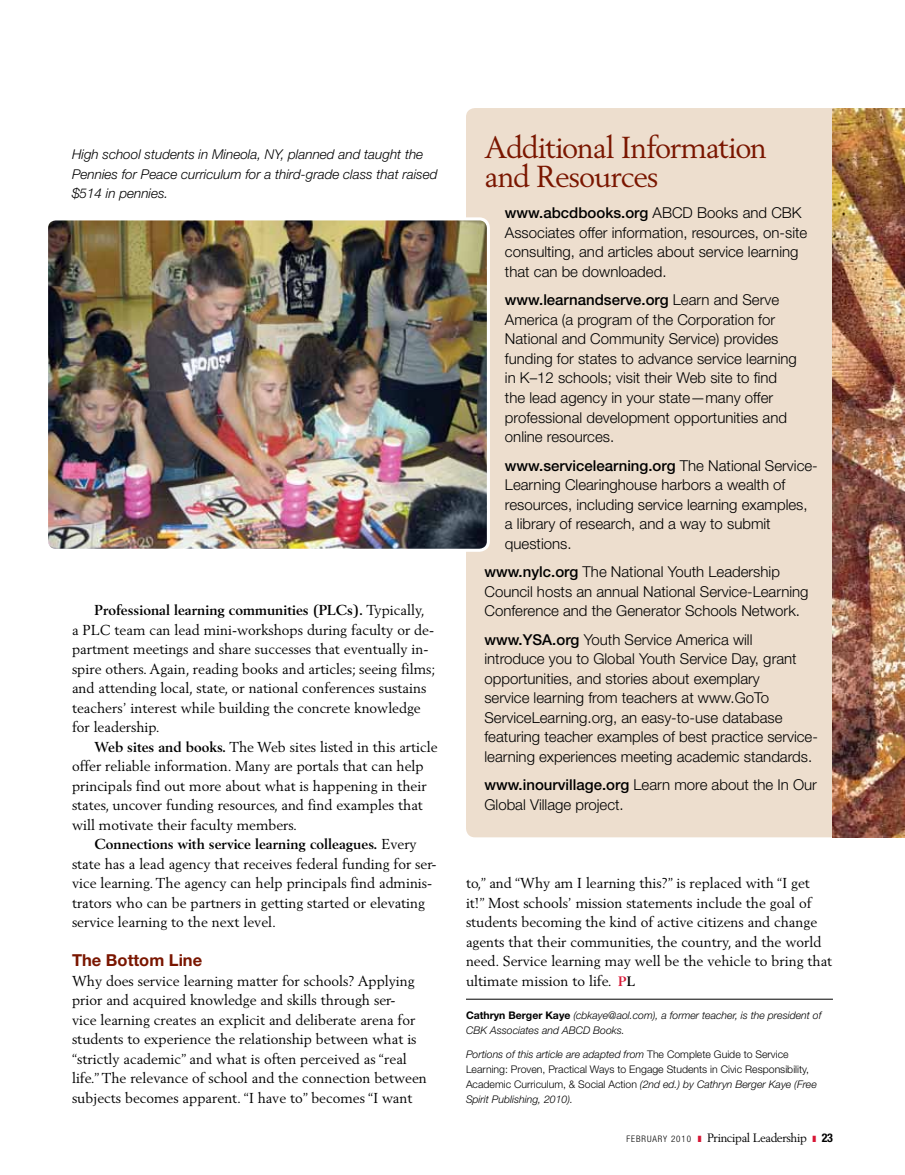
<style>
.page{position:relative;width:905px;height:1175px;background:#fff}
.page>*{position:absolute;margin:0;border:0;box-sizing:border-box;transform-origin:0 0}
.t1{font:30px/28.5px "Berling LT";letter-spacing:-.035em;color:#7a1600}
.t2{font:700 16.5px "Helvetica Neue LT";color:#7a1600}
.t3{font:300 15px/19.5px "Helvetica Neue LT";color:#000}
.t4{font:14.25px/19.5px "Berling LT";color:#000}
.t5{font:italic 300 13.5px/19.5px "Helvetica Neue LT";color:#000}
.t6{font:12px "Berling LT";letter-spacing:-.03em;color:#000}
.t7{font:300 10.5px/15px "Helvetica Neue LT";color:#000}
.t8{font:italic 300 10.5px/15px "Helvetica Neue LT";color:#000}
.s1{font-weight:700}
.s2{font-weight:500}
.s3{font-weight:700;font-size:13.5px;color:#d71635}
.s4{font-weight:700;font-size:13.5px}
.s5{font-weight:700;font-style:normal}
.s6{font-style:italic}
.s7{font-family:"Helvetica Neue LT";font-weight:300;font-stretch:condensed;font-size:9px}
.s8{font-family:"Helvetica Neue LT";font-weight:700;font-stretch:condensed}
</style>
<div class="page">
<div style="left:466px;top:108px;width:438px;height:729px;background:#eddece;border-radius:9px"></div>
<img style="left:49px;top:221px;width:437px;height:327px">
<div style="left:45px;top:217px;width:445px;height:335px;border:3px solid #fff;border-radius:9px"></div>
<hr style="left:466px;top:999px;width:366px;height:1px;background:#000">
<img style="left:832px;top:108px;width:72px;height:729px">
<p class="t5" style="left:72px;top:144px;width:367px">High school students in Mineola, NY, planned and taught the<br>Pennies for Peace curriculum for a third-grade class that raised $514 in pennies.</p>
<p class="t4" style="left:72px;top:600px;width:365px;text-indent:23px"><span class="s1">Professional learning communities (PLCs).</span> Typically,<br>a PLC team can lead mini-workshops during faculty or de&shy;partment meetings and share successes that eventually in&shy;spire others. Again, reading books and articles; seeing films; and attending local, state, or national conferences sustains teachers’ interest while building the concrete knowledge for leadership.</p>
<p class="t4" style="left:72px;top:737px;width:367px;text-indent:23px"><span class="s1">Web sites and books.</span> The Web sites listed in this article offer reliable information. Many are portals that can help principals find out more about what is happening in their states, uncover funding resources, and find examples that will motivate their faculty members.</p>
<p class="t4" style="left:72px;top:834px;width:366px;text-indent:23px"><span class="s1">Connections with service learning colleagues.</span> Every state has a lead agency that receives federal funding for ser&shy;vice learning. The agency can help principals find adminis&shy;trators who can be partners in getting started or elevating service learning to the next level.</p>
<p class="t2" style="left:72px;top:950px;width:132px">The Bottom Line</p>
<p class="t4" style="left:72px;top:971px;width:356px">Why does service learning matter for schools? Applying prior and acquired knowledge and skills through ser-<br>vice learning creates an explicit and deliberate arena for students to experience the relationship between what is “strictly academic” and what is often perceived as “real life.” The relevance of school and the connection between subjects becomes apparent. “I have to” becomes “I want</p>
<h1 class="t1" style="left:484px;top:133px;width:284px">Additional Information and Resources</h1>
<p class="t3" style="left:505px;top:203px;width:304px"><span class="s2">www.abcdbooks.org</span> ABCD Books and CBK Associates offer information, resources, on-site consulting, and articles about service learning that can be downloaded.</p>
<p class="t3" style="left:505px;top:290px;width:293px"><span class="s2">www.learnandserve.org</span> Learn and Serve America (a program of the Corporation for National and Community Service) provides funding for states to advance service learning in K–12 schools; visit their Web site to find the lead agency in your state—many offer professional development opportunities and online resources.</p>
<p class="t3" style="left:505px;top:455px;width:314px"><span class="s2">www.servicelearning.org</span> The National Service-Learning Clearinghouse harbors a wealth of resources, including service learning examples, a library of research, and a way to submit questions.</p>
<p class="t3" style="left:484px;top:561px;width:325px"><span class="s2">www.nylc.org</span> The National Youth Leadership<br>Council hosts an annual National Service-Learning<br>Conference and the Generator Schools Network.</p>
<p class="t3" style="left:484px;top:629px;width:335px"><span class="s2">www.YSA.org</span> Youth Service America will<br>introduce you to Global Youth Service Day, grant opportunities, and stories about exemplary<br>service learning from teachers at www.GoTo ServiceLearning.org, an easy-to-use database featuring teacher examples of best practice service&shy;learning experiences meeting academic standards.</p>
<p class="t3" style="left:484px;top:774px;width:334px"><span class="s2">www.inourvillage.org</span> Learn more about the In Our<br>Global Village project.</p>
<p class="t4" style="left:466px;top:873px;width:368px">to,” and “Why am I learning this?” is replaced with “I get<br>it!” Most schools’ mission statements include the goal of students becoming the kind of active citizens and change agents that their communities, the country, and the world need. Service learning may well be the vehicle to bring that ultimate mission to life. <span class="s3">P</span><span class="s4">L</span></p>
<p class="t8" style="left:466px;top:1007px;width:357px"><span class="s5">Cathryn Berger Kaye</span> (cbkaye@aol.com), a former teacher, is the president of<br>CBK Associates and ABCD Books.</p>
<p class="t7" style="left:466px;top:1046px;width:352px"><span class="s6">Portions of this article are adapted from</span> The Complete Guide to Service Learning: Proven, Practical Ways to Engage Students in Civic Responsibility, Academic Curriculum, &amp; Social Action <span class="s6">(2nd ed.) by Cathryn Berger Kaye (Free Spirit Publishing, 2010).</span></p>
<p class="t6" style="left:626px;top:1130px;width:208px"><span class="s7">FEBRUARY 2010</span> Principal Leadership <span class="s8">23</span></p>
</div>
